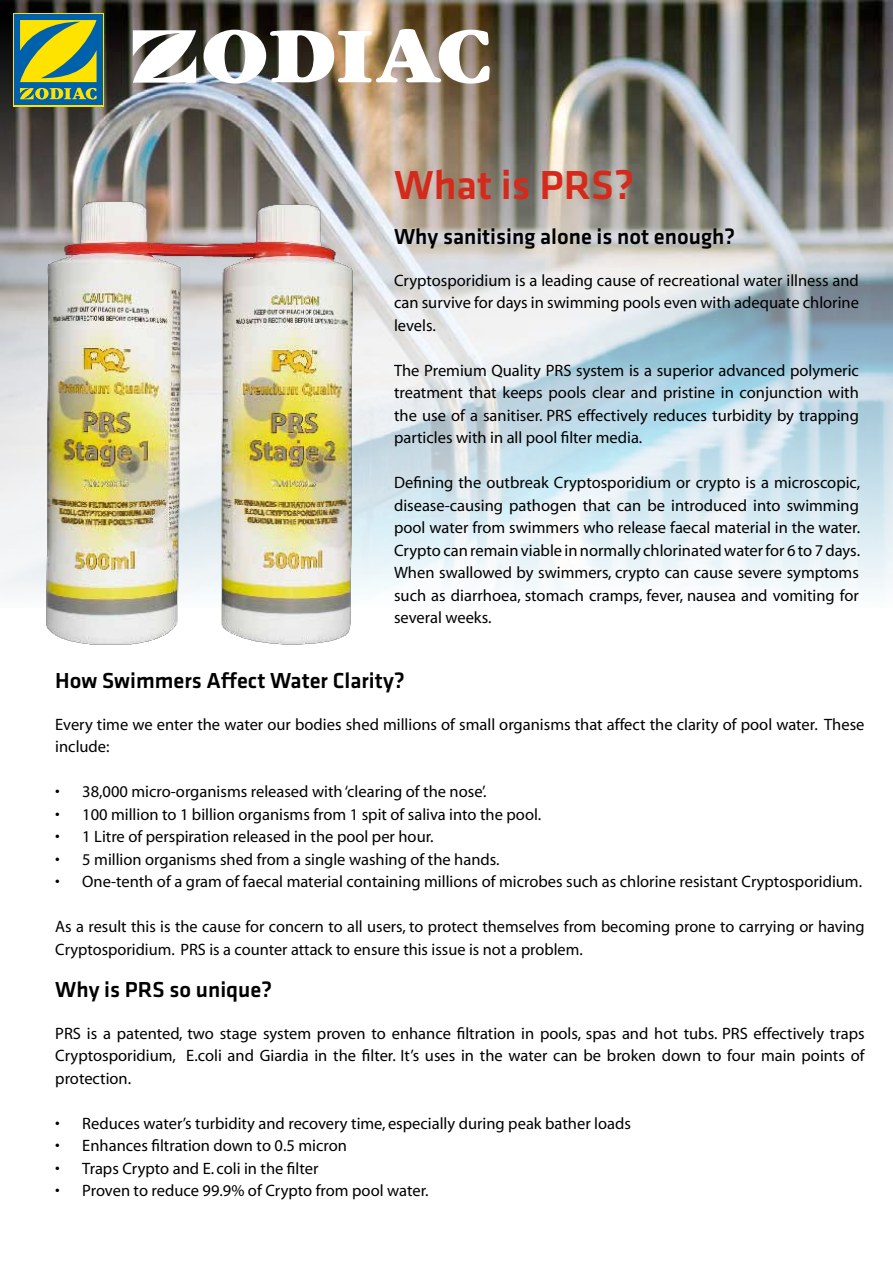
<style>
.page{position:relative;width:893px;height:1263px;background:#fff}
.page>*{position:absolute;margin:0;border:0;box-sizing:border-box;transform-origin:0 0}
.t1{font:500 42px "Klavika Basic";color:#d5291b}
.t2{font:500 22.5px "Klavika Basic";color:#000}
.t3{font:16.5px/22.5px "Myriad";color:#000;text-align:justify}
</style>
<div class="page">
<img style="left:0;top:0;width:893px;height:592px">
<div style="left:13px;top:13px;width:91px;height:93px;background:#0061ab"></div>
<svg style="left:20px;top:20px;width:77px;height:62px"></svg>
<svg style="left:20px;top:88px;width:77px;height:11px"></svg>
<img style="left:204px;top:29px;width:286px;height:55px">
<svg style="left:133px;top:30px;width:63px;height:53px"></svg>
<img style="left:26px;top:167px;width:348px;height:478px">
<h1 class="t1" style="left:394px;top:156px;width:242px">What is PRS?</h1>
<h2 class="t2" style="left:394px;top:221px;width:343px">Why sanitising alone is not enough?</h2>
<p class="t3" style="left:394px;top:270px;width:466px">Cryptosporidium is a leading cause of recreational water illness and can survive for days in swimming pools even with adequate chlorine levels.</p>
<p class="t3" style="left:394px;top:360px;width:466px">The Premium Quality PRS system is a superior advanced polymeric treatment that keeps pools clear and pristine in conjunction with the use of a sanitiser. PRS effectively reduces turbidity by trapping particles with in all pool filter media.</p>
<p class="t3" style="left:394px;top:472px;width:468px">Defining the outbreak Cryptosporidium or crypto is a microscopic, disease-causing pathogen that can be introduced into swimming pool water from swimmers who release faecal material in the water.<br>Crypto can remain viable in normally chlorinated water for 6 to 7 days.<br>When swallowed by swimmers, crypto can cause severe symptoms such as diarrhoea, stomach cramps, fever, nausea and vomiting for several weeks.</p>
<h2 class="t2" style="left:55px;top:665px;width:351px">How Swimmers Affect Water Clarity?</h2>
<p class="t3" style="left:55px;top:713px;width:811px">Every time we enter the water our bodies shed millions of small organisms that affect the clarity of pool water. These include:</p>
<p class="t3" style="left:55px;top:781px;width:433px">• 38,000 micro-organisms released with ‘clearing of the nose’.</p>
<p class="t3" style="left:55px;top:803px;width:488px">• 100 million to 1 billion organisms from 1 spit of saliva into the pool.</p>
<p class="t3" style="left:55px;top:826px;width:380px">• 1 Litre of perspiration released in the pool per hour.</p>
<p class="t3" style="left:55px;top:848px;width:446px">• 5 million organisms shed from a single washing of the hands.</p>
<p class="t3" style="left:55px;top:871px;width:808px">• One-tenth of a gram of faecal material containing millions of microbes such as chlorine resistant Cryptosporidium.</p>
<p class="t3" style="left:55px;top:916px;width:811px">As a result this is the cause for concern to all users, to protect themselves from becoming prone to carrying or having<br>Cryptosporidium. PRS is a counter attack to ensure this issue is not a problem.</p>
<h2 class="t2" style="left:55px;top:974px;width:219px">Why is PRS so unique?</h2>
<p class="t3" style="left:55px;top:1022px;width:811px">PRS is a patented, two stage system proven to enhance filtration in pools, spas and hot tubs. PRS effectively traps Cryptosporidium, E.coli and Giardia in the filter. It’s uses in the water can be broken down to four main points of protection.</p>
<p class="t3" style="left:55px;top:1112px;width:577px">• Reduces water’s turbidity and recovery time, especially during peak bather loads</p>
<p class="t3" style="left:55px;top:1135px;width:293px">• Enhances filtration down to 0.5 micron</p>
<p class="t3" style="left:55px;top:1157px;width:265px">• Traps Crypto and E. coli in the filter</p>
<p class="t3" style="left:55px;top:1180px;width:375px">• Proven to reduce 99.9% of Crypto from pool water.</p>
</div>
